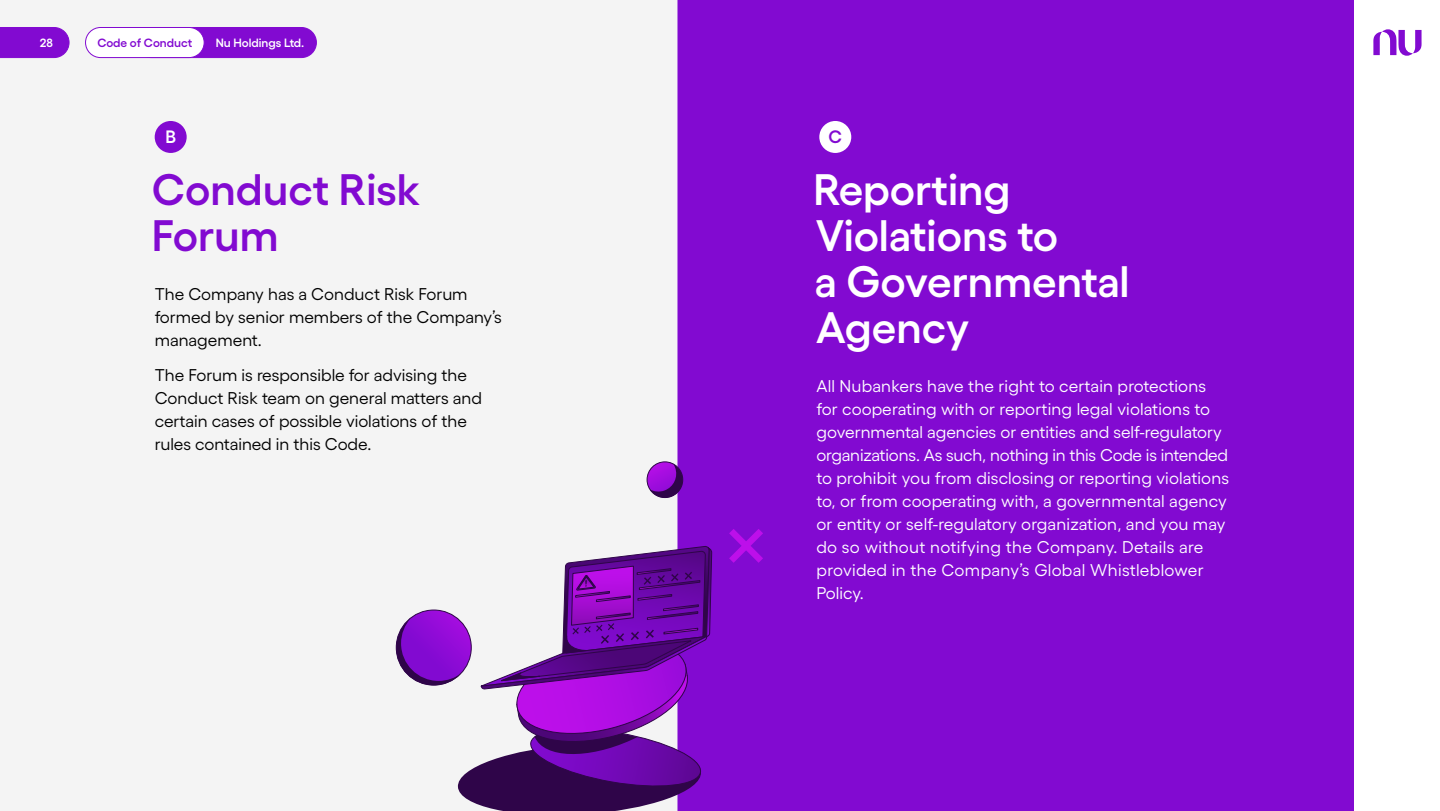
<style>
.page{position:relative;width:1440px;height:811px;background:#fff}
.page>*{position:absolute;margin:0;border:0;box-sizing:border-box;transform-origin:0 0}
.t1{font:600 44px/46px "Gellix";color:#fff}
.t2{font:600 44px/46px "Gellix";color:#820ad1}
.t3{font:600 18px "Gellix";color:#fff}
.t4{font:600 18px "Gellix";color:#820ad1}
.t5{font:17px/23px "Gellix";letter-spacing:.01em;color:#fff}
.t6{font:17px/23px "Gellix";color:#000}
.t7{font:600 12px "Gellix";color:#fff}
.t8{font:600 12px "Gellix";color:#820ad1}
</style>
<div class="page">
<div style="left:0;top:0;width:677px;height:811px;background:#f4f4f4"></div>
<div style="left:677px;top:0;width:677px;height:811px;background:#820ad1"></div>
<div style="left:136px;top:27px;width:180px;height:31px;background:#820ad1;border-radius:15px"></div>
<div style="left:135px;top:27px;width:182px;height:31px;border:1px solid #820ad1;border-radius:15px"></div>
<div style="left:0;top:27px;width:70px;height:31px;background:#820ad1"></div>
<div style="left:86px;top:27px;width:118px;height:31px;background:#fff;border-radius:15px"></div>
<div style="left:85px;top:27px;width:120px;height:31px;border:1px solid #820ad1;border-radius:15px"></div>
<div style="left:155px;top:121px;width:32px;height:32px;background:#820ad1;border-radius:50%"></div>
<svg style="left:1373px;top:29px;width:49px;height:27px"></svg>
<div style="left:819px;top:121px;width:32px;height:32px;background:#fff;border-radius:50%"></div>
<svg style="left:729px;top:529px;width:34px;height:34px"></svg>
<svg style="left:647px;top:462px;width:36px;height:35px"></svg>
<div style="left:647px;top:461px;width:36px;height:37px;border:1px solid #2f0549;border-radius:50%"></div>
<svg style="left:396px;top:464px;width:316px;height:347px"></svg>
<p class="t7" style="left:40px;top:33px;width:15px">28</p>
<p class="t8" style="left:97px;top:33px;width:97px">Code of Conduct</p>
<p class="t7" style="left:216px;top:33px;width:90px">Nu Holdings Ltd.</p>
<p class="t3" style="left:165px;top:123px;width:12px">B</p>
<h1 class="t2" style="left:152px;top:161px;width:270px">Conduct Risk<br>Forum</h1>
<p class="t6" style="left:155px;top:281px;width:349px">The Company has a Conduct Risk Forum formed by senior members of the Company’s management.</p>
<p class="t6" style="left:155px;top:361px;width:329px">The Forum is responsible for advising the Conduct Risk team on general matters and certain cases of possible violations of the rules contained in this Code.</p>
<p class="t4" style="left:828px;top:123px;width:15px">C</p>
<h1 class="t1" style="left:814px;top:161px;width:318px">Reporting<br>Violations to<br>a Governmental<br>Agency</h1>
<p class="t5" style="left:816px;top:373px;width:414px">All Nubankers have the right to certain protections for cooperating with or reporting legal violations to governmental agencies or entities and self-regulatory organizations. As such, nothing in this Code is intended to prohibit you from disclosing or reporting violations to, or from cooperating with, a governmental agency or entity or self-regulatory organization, and you may do so without notifying the Company. Details are provided in the Company’s Global Whistleblower Policy.</p>
</div>
